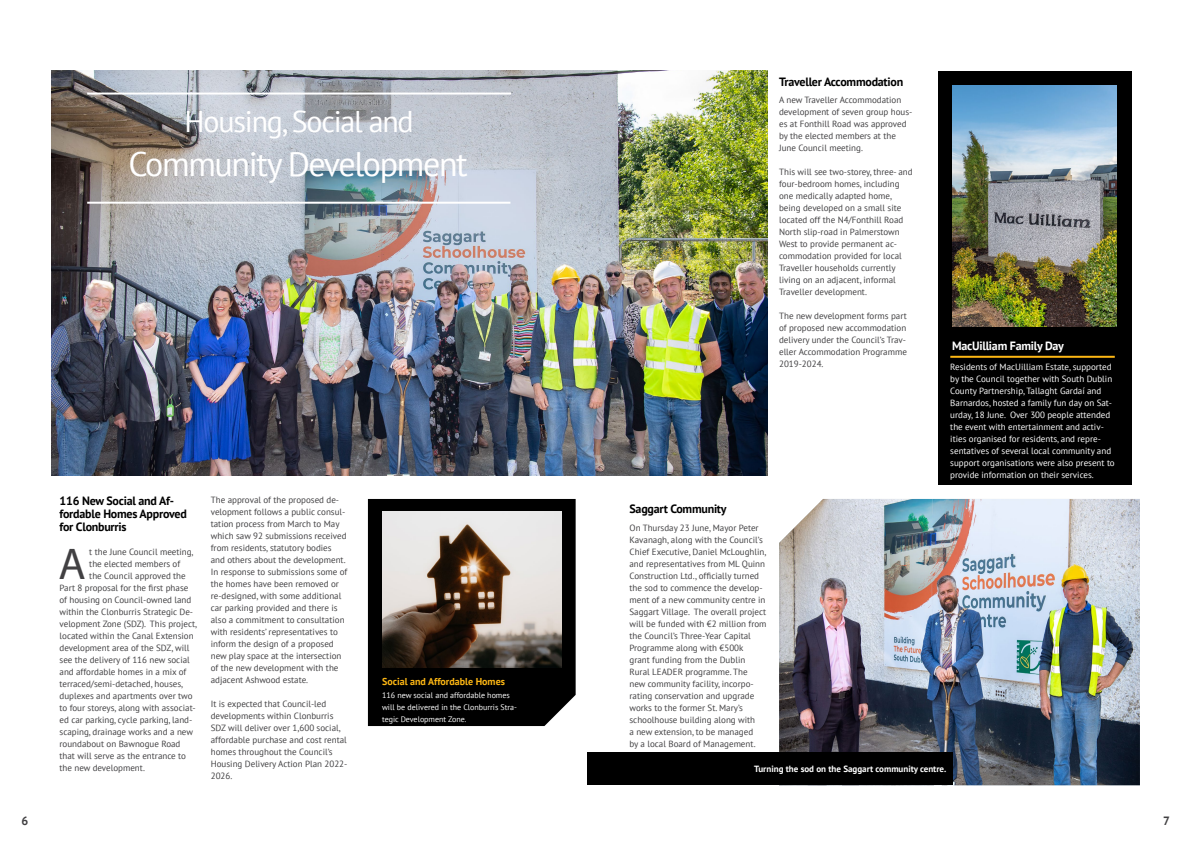
<style>
.page{position:relative;width:1191px;height:842px;background:#fff}
.page>*{position:absolute;margin:0;border:0;box-sizing:border-box;transform-origin:0 0}
.t1{font:44.6px "Myriad Pro";color:#414042}
.t2{font:34px "PT Sans";letter-spacing:-.04em;color:#fff}
.t3{font:30px "PT Sans";letter-spacing:-.04em;color:#fff}
.t4{font:700 12px/13px "PT Sans";letter-spacing:-.02em;color:#000}
.t5{font:700 12px "PT Sans";letter-spacing:-.02em;color:#fff}
.t6{font:700 12px "PT Sans";color:#414042}
.t7{font:700 10px "PT Sans";color:#fdb714}
.t8{font:9px/12px "PT Sans";color:#414042}
.t9{font:9px/12px "PT Sans";color:#fff}
.t10{font:700 9px "PT Sans";color:#fff}
.t11{font:8px/12px "PT Sans";color:#fff}
</style>
<div class="page">
<div style="left:368px;top:499px;width:207px;height:227px;background:#000"></div>
<img style="left:51px;top:71px;width:716px;height:405px">
<img style="left:382px;top:511px;width:179px;height:156px">
<hr style="left:87px;top:93px;width:424px;height:2px;background:#fff">
<hr style="left:87px;top:202px;width:423px;height:2px;background:#fff">
<div style="left:938px;top:71px;width:193px;height:414px;background:#000"></div>
<img style="left:779px;top:499px;width:361px;height:286px">
<img style="left:952px;top:85px;width:164px;height:242px">
<div style="left:587px;top:753px;width:365px;height:32px;background:#000"></div>
<hr style="left:950px;top:356px;width:164px;height:2px;background:#fdb714">
<h3 class="t3" style="left:185px;top:103px;width:231px">Housing, Social and</h3>
<h2 class="t2" style="left:128px;top:143px;width:341px">Community Development</h2>
<h3 class="t4" style="left:60px;top:494px;width:129px">116 New Social and Af&shy;fordable Homes Approved for Clonburris</h3>
<h1 class="t1" style="left:58px;top:537px;width:29px">A</h1>
<p class="t8" style="left:89px;top:546px;width:106px">t the June Council meeting,</p>
<p class="t8" style="left:89px;top:558px;width:92px">the elected members of</p>
<p class="t8" style="left:89px;top:570px;width:98px">the Council approved the</p>
<p class="t8" style="left:60px;top:582px;width:130px">Part 8 proposal for the first phase</p>
<p class="t8" style="left:60px;top:594px;width:133px">of housing on Council-owned land</p>
<p class="t8" style="left:60px;top:606px;width:135px">within the Clonburris Strategic De-</p>
<p class="t8" style="left:60px;top:618px;width:139px">velopment Zone (SDZ). This project,</p>
<p class="t8" style="left:60px;top:630px;width:136px">located within the Canal Extension</p>
<p class="t8" style="left:60px;top:642px;width:131px">development area of the SDZ, will</p>
<p class="t8" style="left:60px;top:654px;width:132px">see the delivery of 116 new social</p>
<p class="t8" style="left:60px;top:666px;width:128px">and affordable homes in a mix of</p>
<p class="t8" style="left:60px;top:678px;width:125px">terraced/semi-detached, houses,</p>
<p class="t8" style="left:60px;top:690px;width:134px">duplexes and apartments over two</p>
<p class="t8" style="left:60px;top:702px;width:138px">to four storeys, along with associat-</p>
<p class="t8" style="left:60px;top:714px;width:134px">ed car parking, cycle parking, land-</p>
<p class="t8" style="left:60px;top:726px;width:135px">scaping, drainage works and a new</p>
<p class="t8" style="left:60px;top:738px;width:122px">roundabout on Bawnogue Road</p>
<p class="t8" style="left:60px;top:750px;width:128px">that will serve as the entrance to</p>
<p class="t8" style="left:60px;top:762px;width:87px">the new development.</p>
<p class="t8" style="left:211px;top:494px;width:138px">The approval of the proposed de&shy;velopment follows a public consul&shy;tation process from March to May which saw 92 submissions received from residents, statutory bodies and others about the development.<br>In response to submissions some of the homes have been removed or re-designed, with some additional car parking provided and there is also a commitment to consultation with residents’ representatives to inform the design of a proposed new play space at the intersection of the new development with the adjacent Ashwood estate.</p>
<p class="t8" style="left:211px;top:698px;width:138px">It is expected that Council-led developments within Clonburris<br>SDZ will deliver over 1,600 social, affordable purchase and cost rental homes throughout the Council’s<br>Housing Delivery Action Plan 2022-<br>2026.</p>
<p class="t7" style="left:382px;top:675px;width:124px">Social and Affordable Homes</p>
<p class="t11" style="left:382px;top:689px;width:137px">116 new social and affordable homes will be delivered in the Clonburris Stra&shy;tegic Development Zone.</p>
<h3 class="t4" style="left:779px;top:75px;width:126px">Traveller Accommodation</h3>
<p class="t8" style="left:779px;top:94px;width:135px">A new Traveller Accommodation development of seven group hous&shy;es at Fonthill Road was approved by the elected members at the<br>June Council meeting.</p>
<p class="t8" style="left:779px;top:166px;width:135px">This will see two-storey, three- and four-bedroom homes, including one medically adapted home, being developed on a small site located off the N4/Fonthill Road<br>North slip-road in Palmerstown<br>West to provide permanent ac&shy;commodation provided for local<br>Traveller households currently living on an adjacent, informal<br>Traveller development.</p>
<p class="t8" style="left:779px;top:310px;width:129px;text-align:justify">The new development forms part of proposed new accommodation delivery under the Council’s Trav&shy;eller Accommodation Programme 2019-2024.</p>
<h3 class="t4" style="left:629px;top:502px;width:98px">Saggart Community</h3>
<p class="t8" style="left:629px;top:521px;width:139px">On Thursday 23 June, Mayor Peter<br>Kavanagh, along with the Council’s<br>Chief Executive, Daniel McLoughlin, and representatives from ML Quinn<br>Construction Ltd., officially turned the sod to commence the develop&shy;ment of a new community centre in<br>Saggart Village. The overall project will be funded with €2 million from the Council’s Three-Year Capital<br>Programme along with €500k<br>grant funding from the Dublin<br>Rural LEADER programme. The<br>new community facility, incorpo&shy;rating conservation and upgrade works to the former St. Mary’s schoolhouse building along with<br>a new extension, to be managed<br>by a local Board of Management.</p>
<h3 class="t5" style="left:952px;top:338px;width:113px">MacUilliam Family Day</h3>
<p class="t9" style="left:950px;top:360px;width:166px">Residents of MacUilliam Estate, supported by the Council together with South Dublin County Partnership, Tallaght Gardaí and Barnardos, hosted a family fun day on Sat&shy;urday, 18 June. Over 300 people attended the event with entertainment and activ&shy;ities organised for residents, and repre&shy;sentatives of several local community and support organisations were also present to provide information on their services.</p>
<p class="t10" style="left:754px;top:763px;width:193px">Turning the sod on the Saggart community centre.</p>
<h3 class="t6" style="left:22px;top:813px;width:8px">6</h3>
<h3 class="t6" style="left:1163px;top:812px;width:8px">7</h3>
</div>
